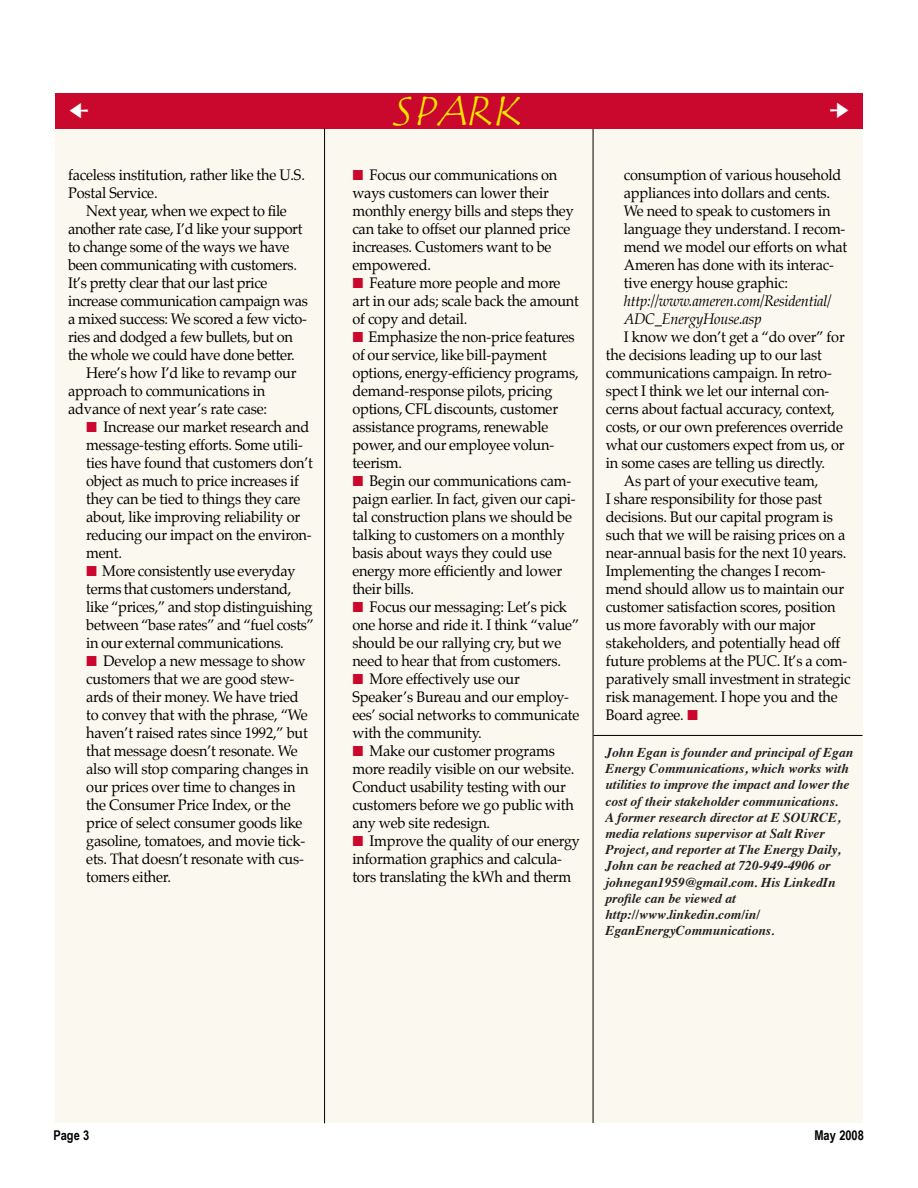
<style>
.page{position:relative;width:918px;height:1188px;background:#fff}
.page>*{position:absolute;margin:0;border:0;box-sizing:border-box;transform-origin:0 0}
.t1{font:italic 41.85px "Tempus Sans ITC";letter-spacing:.06em;color:#f7e600}
.t2{font:15px/18px "Palatino";letter-spacing:-.015em;color:#000}
.t3{font:italic 15px/18px "Palatino";letter-spacing:-.015em;color:#000}
.t4{font:italic 700 13.5px/16.2px "Times";color:#231f20}
.t5{font:700 13.5px "Arial Narrow";color:#000}
.s1{color:#ca072c}
</style>
<div class="page">
<div style="left:53px;top:128px;width:812px;height:1007px;background:#faf8ef"></div>
<hr style="left:593px;top:123px;width:1px;height:1000px;background:#000">
<div style="left:54px;top:92px;width:810px;height:37px;background:#ca072c"></div>
<div style="left:0;top:0;width:918px;height:93px;background:#fff"></div>
<div style="left:0;top:1123px;width:918px;height:65px;background:#fff"></div>
<div style="left:864px;top:0;width:54px;height:1188px;background:#fff"></div>
<hr style="left:324px;top:128px;width:1px;height:995px;background:#000">
<hr style="left:594px;top:735px;width:269px;height:1px;background:#000">
<p class="t2" style="left:68px;top:166px;width:238px">faceless institution, rather like the U.S.<br>Postal Service.</p>
<p class="t2" style="left:86px;top:202px;width:202px">Next year, when we expect to file</p>
<p class="t2" style="left:68px;top:220px;width:236px">another rate case, I’d like your support</p>
<p class="t2" style="left:68px;top:238px;width:223px">to change some of the ways we have</p>
<p class="t2" style="left:68px;top:256px;width:230px">been communicating with customers.</p>
<p class="t2" style="left:68px;top:274px;width:201px">It’s pretty clear that our last price</p>
<p class="t2" style="left:68px;top:292px;width:241px">increase communication campaign was</p>
<p class="t2" style="left:68px;top:310px;width:240px">a mixed success: We scored a few victo-</p>
<p class="t2" style="left:68px;top:328px;width:226px">ries and dodged a few bullets, but on</p>
<p class="t2" style="left:68px;top:346px;width:228px">the whole we could have done better.</p>
<p class="t2" style="left:86px;top:364px;width:212px">Here’s how I’d like to revamp our</p>
<p class="t2" style="left:68px;top:382px;width:198px">approach to communications in</p>
<p class="t2" style="left:68px;top:400px;width:200px">advance of next year’s rate case:</p>
<p class="t2" style="left:86px;top:418px;width:228px"><span class="s1">■</span> Increase our market research and message-testing efforts. Some utili&shy;ties have found that customers don’t object as much to price increases if they can be tied to things they care about, like improving reliability or reducing our impact on the environ&shy;ment.</p>
<p class="t2" style="left:86px;top:562px;width:229px"><span class="s1">■</span> More consistently use everyday terms that customers understand, like “prices,” and stop distinguishing between “base rates” and “fuel costs” in our external communications.</p>
<p class="t2" style="left:86px;top:652px;width:224px"><span class="s1">■</span> Develop a new message to show customers that we are good stew&shy;ards of their money. We have tried to convey that with the phrase, “We haven’t raised rates since 1992,” but that message doesn’t resonate. We also will stop comparing changes in our prices over time to changes in the Consumer Price Index, or the price of select consumer goods like gasoline, tomatoes, and movie tick&shy;ets. That doesn’t resonate with cus&shy;tomers either.</p>
<h1 class="t1" style="left:394px;top:85px;width:128px">SPARK</h1>
<p class="t2" style="left:352px;top:166px;width:223px"><span class="s1">■</span> Focus our communications on ways customers can lower their monthly energy bills and steps they can take to offset our planned price increases. Customers want to be empowered.</p>
<p class="t2" style="left:352px;top:274px;width:228px"><span class="s1">■</span> Feature more people and more art in our ads; scale back the amount of copy and detail.</p>
<p class="t2" style="left:352px;top:328px;width:228px"><span class="s1">■</span> Emphasize the non-price features of our service, like bill-payment options, energy-efficiency programs, demand-response pilots, pricing options, CFLdiscounts, customer assistance programs, renewable power, and our employee volun&shy;teerism.</p>
<p class="t2" style="left:352px;top:472px;width:225px"><span class="s1">■</span> Begin our communications cam&shy;paign earlier. In fact, given our capi&shy;tal construction plans we should be talking to customers on a monthly basis about ways they could use energy more efficiently and lower their bills.</p>
<p class="t2" style="left:352px;top:598px;width:228px"><span class="s1">■</span> Focus our messaging: Let’s pick one horse and ride it. I think “value” should be our rallying cry, but we need to hear that from customers.</p>
<p class="t2" style="left:352px;top:670px;width:228px"><span class="s1">■</span> More effectively use our<br>Speaker’s Bureau and our employ&shy;ees’ social networks to communicate with the community.</p>
<p class="t2" style="left:352px;top:742px;width:224px"><span class="s1">■</span> Make our customer programs more readily visible on our website.<br>Conduct usability testing with our customers before we go public with any web site redesign.</p>
<p class="t2" style="left:352px;top:832px;width:229px"><span class="s1">■</span> Improve the quality of our energy information graphics and calcula&shy;tors translating the kWh and therm</p>
<p class="t2" style="left:624px;top:166px;width:225px">consumption of various household appliances into dollars and cents.<br>We need to speak to customers in language they understand. I recom&shy;mend we model our efforts on what<br>Ameren has done with its interac&shy;tive energy house graphic:</p>
<p class="t3" style="left:624px;top:292px;width:209px">http://www.ameren.com/Residential/<br>ADC_EnergyHouse.asp</p>
<p class="t2" style="left:624px;top:328px;width:222px">I know we don’t get a “do over” for</p>
<p class="t2" style="left:606px;top:346px;width:218px">the decisions leading up to our last</p>
<p class="t2" style="left:606px;top:364px;width:227px">communications campaign. In retro-</p>
<p class="t2" style="left:606px;top:382px;width:225px">spect I think we let our internal con-</p>
<p class="t2" style="left:606px;top:400px;width:231px">cerns about factual accuracy, context,</p>
<p class="t2" style="left:606px;top:418px;width:239px">costs, or our own preferences override</p>
<p class="t2" style="left:606px;top:436px;width:240px">what our customers expect from us, or</p>
<p class="t2" style="left:606px;top:454px;width:221px">in some cases are telling us directly.</p>
<p class="t2" style="left:624px;top:472px;width:196px">As part of your executive team,</p>
<p class="t2" style="left:606px;top:490px;width:218px">I share responsibility for those past</p>
<p class="t2" style="left:606px;top:508px;width:229px">decisions. But our capital program is</p>
<p class="t2" style="left:606px;top:526px;width:241px">such that we will be raising prices on a</p>
<p class="t2" style="left:606px;top:544px;width:242px">near-annual basis for the next 10 years.</p>
<p class="t2" style="left:606px;top:562px;width:221px">Implementing the changes I recom-</p>
<p class="t2" style="left:606px;top:580px;width:240px">mend should allow us to maintain our</p>
<p class="t2" style="left:606px;top:598px;width:231px">customer satisfaction scores, position</p>
<p class="t2" style="left:606px;top:616px;width:211px">us more favorably with our major</p>
<p class="t2" style="left:606px;top:634px;width:236px">stakeholders, and potentially head off</p>
<p class="t2" style="left:606px;top:652px;width:243px">future problems at the PUC. It’s a com-</p>
<p class="t2" style="left:606px;top:670px;width:246px">paratively small investment in strategic</p>
<p class="t2" style="left:606px;top:688px;width:233px">risk management. I hope you and the</p>
<p class="t2" style="left:606px;top:706px;width:94px">Board agree. <span class="s1">■</span></p>
<p class="t4" style="left:605px;top:743px;width:249px">John Egan is founder and principal of Egan Energy Communications, which works with utilities to improve the impact and lower the cost of their stakeholder communications.<br>A former research director at E SOURCE, media relations supervisor at Salt River Project, and reporter at The Energy Daily, John can be reached at 720-949-4906 or johnegan1959@gmail.com. His LinkedIn profile can be viewed at http://www.linkedin.com/in/ EganEnergyCommunications.</p>
<p class="t5" style="left:53px;top:1128px;width:37px">Page 3</p>
<p class="t5" style="left:814px;top:1128px;width:51px">May 2008</p>
</div>
